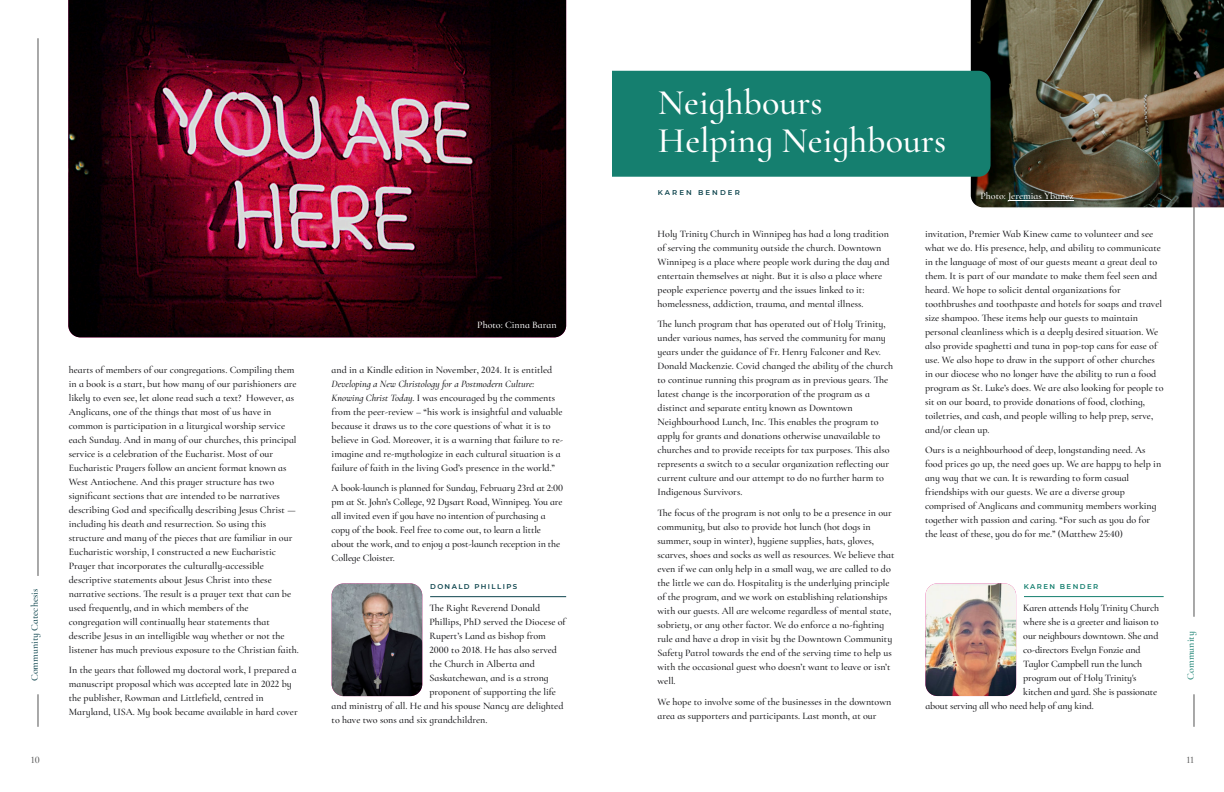
<style>
.page{position:relative;width:1224px;height:792px;background:#fff}
.page>*{position:absolute;margin:0;border:0;box-sizing:border-box;transform-origin:0 0}
.t1{font:500 36px/38px "Cormorant Infant";color:#fff}
.t2{font:500 10px/14px "Cormorant Infant";color:#131316}
.t3{font:500 10px "Cormorant Infant";color:#fff}
.t4{font:500 10px "Cormorant Infant";color:#0d444d}
.t5{font:500 10px "Cormorant Infant";color:#157f6f}
.t6{font:500 10px "Cormorant Infant";color:#535353}
.t7{font:600 7px "Montserrat";letter-spacing:.2em;color:#0d444d}
.t8{font:600 7px "Montserrat";letter-spacing:.3em;color:#0d444d}
.t9{font:600 7px "Montserrat";letter-spacing:.2em;color:#157f6f}
.s1{font-style:italic}
</style>
<div class="page">
<hr style="left:38px;top:38px;width:1px;height:538px;background:#535353">
<hr style="left:38px;top:694px;width:1px;height:33px;background:#535353">
<hr style="left:1024px;top:596px;width:140px;height:1px;background:#157f6f">
<img style="left:925px;top:583px;width:91px;height:113px;border-radius:12px">
<hr style="left:1194px;top:38px;width:1px;height:579px;background:#535353">
<hr style="left:1194px;top:694px;width:1px;height:33px;background:#535353">
<img style="left:971px;top:0;width:253px;height:207px">
<hr style="left:1008px;top:200px;width:66px;height:1px;background:#fff">
<div style="left:612px;top:71px;width:379px;height:106px;background:#157f6f"></div>
<hr style="left:430px;top:596px;width:136px;height:1px;background:#0d444d">
<img style="left:332px;top:583px;width:90px;height:113px;border-radius:12px">
<img style="left:68px;top:0;width:498px;height:337px">
<p class="t4" style="left:29px;top:681px;width:94px;rotate:-90deg">Community Catechesis</p>
<p class="t6" style="left:31px;top:754px;width:10px">10</p>
<p class="t2" style="left:69px;top:362px;width:232px">hearts of members of our congregations. Compiling them in a book is a start, but how many of our parishioners are likely to even see, let alone read such a text? However, as Anglicans, one of the things that most of us have in common is participation in a liturgical worship service each Sunday. And in many of our churches, this principal service is a celebration of the Eucharist. Most of our Eucharistic Prayers follow an ancient format known as West Antiochene. And this prayer structure has two significant sections that are intended to be narratives describing God and specifically describing Jesus Christ — including his death and resurrection. So using this structure and many of the pieces that are familiar in our Eucharistic worship, I constructed a new Eucharistic Prayer that incorporates the culturally-accessible descriptive statements about Jesus Christ into these narrative sections. The result is a prayer text that can be used frequently, and in which members of the congregation will continually hear statements that describe Jesus in an intelligible way whether or not the listener has much previous exposure to the Christian faith.</p>
<p class="t2" style="left:69px;top:663px;width:230px">In the years that followed my doctoral work, I prepared a manuscript proposal which was accepted late in 2022 by the publisher, Rowman and Littlefield, centred in Maryland, USA. My book became available in hard cover</p>
<p class="t3" style="left:477px;top:319px;width:81px">Photo: Cinna Baran</p>
<p class="t2" style="left:332px;top:362px;width:222px">and in a Kindle edition in November, 2024. It is entitled</p>
<p class="t2" style="left:332px;top:376px;width:233px"><span class="s1">Developing a New Christology for a Postmodern Culture:<br>Knowing Christ Today</span>. I was encouraged by the comments from the peer-review – “his work is insightful and valuable because it draws us to the core questions of what it is to believe in God. Moreover, it is a warning that failure to re&shy;imagine and re-mythologize in each cultural situation is a failure of faith in the living God’s presence in the world.”</p>
<p class="t2" style="left:332px;top:481px;width:233px">A book-launch is planned for Sunday, February 23rd at 2:00 pm at St. John’s College, 92 Dysart Road, Winnipeg. You are all invited even if you have no intention of purchasing a copy of the book. Feel free to come out, to learn a little about the work, and to enjoy a post-launch reception in the College Cloister.</p>
<p class="t7" style="left:430px;top:582px;width:89px">DONALD PHILLIPS</p>
<p class="t2" style="left:429px;top:601px;width:112px">The Right Reverend Donald</p>
<p class="t2" style="left:429px;top:615px;width:138px">Phillips, PhD served the Diocese of</p>
<p class="t2" style="left:429px;top:629px;width:118px">Rupert’s Land as bishop from</p>
<p class="t2" style="left:429px;top:643px;width:129px">2000 to 2018. He has also served</p>
<p class="t2" style="left:429px;top:657px;width:107px">the Church in Alberta and</p>
<p class="t2" style="left:429px;top:671px;width:121px">Saskatchewan, and is a strong</p>
<p class="t2" style="left:429px;top:685px;width:128px">proponent of supporting the life</p>
<p class="t2" style="left:332px;top:699px;width:233px">and ministry of all. He and his spouse Nancy are delighted</p>
<p class="t2" style="left:332px;top:713px;width:157px">to have two sons and six grandchildren.</p>
<h1 class="t1" style="left:658px;top:84px;width:290px">Neighbours<br>Helping Neighbours</h1>
<p class="t8" style="left:658px;top:188px;width:83px">KAREN BENDER</p>
<p class="t2" style="left:658px;top:227px;width:234px">Holy Trinity Church in Winnipeg has had a long tradition of serving the community outside the church. Downtown Winnipeg is a place where people work during the day and entertain themselves at night. But it is also a place where people experience poverty and the issues linked to it: homelessness, addiction, trauma, and mental illness.</p>
<p class="t2" style="left:658px;top:317px;width:237px">The lunch program that has operated out of Holy Trinity, under various names, has served the community for many years under the guidance of Fr. Henry Falconer and Rev.<br>Donald Mackenzie. Covid changed the ability of the church to continue running this program as in previous years. The latest change is the incorporation of the program as a distinct and separate entity known as Downtown Neighbourhood Lunch, Inc. This enables the program to apply for grants and donations otherwise unavailable to churches and to provide receipts for tax purposes. This also represents a switch to a secular organization reflecting our current culture and our attempt to do no further harm to Indigenous Survivors.</p>
<p class="t2" style="left:658px;top:506px;width:239px">The focus of the program is not only to be a presence in our community, but also to provide hot lunch (hot dogs in summer, soup in winter), hygiene supplies, hats, gloves, scarves, shoes and socks as well as resources. We believe that even if we can only help in a small way, we are called to do the little we can do. Hospitality is the underlying principle of the program, and we work on establishing relationships with our guests. All are welcome regardless of mental state, sobriety, or any other factor. We do enforce a no-fighting rule and have a drop in visit by the Downtown Community Safety Patrol towards the end of the serving time to help us with the occasional guest who doesn’t want to leave or isn’t well.</p>
<p class="t2" style="left:658px;top:695px;width:235px">We hope to involve some of the businesses in the downtown area as supporters and participants. Last month, at our</p>
<p class="t3" style="left:980px;top:190px;width:95px">Photo: Jeremias Ybañez</p>
<p class="t2" style="left:925px;top:227px;width:240px">invitation, Premier Wab Kinew came to volunteer and see what we do. His presence, help, and ability to communicate in the language of most of our guests meant a great deal to them. It is part of our mandate to make them feel seen and heard. We hope to solicit dental organizations for toothbrushes and toothpaste and hotels for soaps and travel size shampoo. These items help our guests to maintain personal cleanliness which is a deeply desired situation. We also provide spaghetti and tuna in pop-top cans for ease of use. We also hope to draw in the support of other churches in our diocese who no longer have the ability to run a food program as St. Luke’s does. We are also looking for people to sit on our board, to provide donations of food, clothing, toiletries, and cash, and people willing to help prep, serve, and/or clean up.</p>
<p class="t2" style="left:925px;top:443px;width:238px">Ours is a neighbourhood of deep, longstanding need. As food prices go up, the need goes up. We are happy to help in any way that we can. It is rewarding to form casual friendships with our guests. We are a diverse group comprised of Anglicans and community members working together with passion and caring. “For such as you do for the least of these, you do for me.” (Matthew 25:40)</p>
<p class="t9" style="left:1024px;top:582px;width:76px">KAREN BENDER</p>
<p class="t2" style="left:1023px;top:601px;width:137px">Karen attends Holy Trinity Church</p>
<p class="t2" style="left:1023px;top:615px;width:137px">where she is a greeter and liaison to</p>
<p class="t2" style="left:1023px;top:629px;width:137px">our neighbours downtown. She and</p>
<p class="t2" style="left:1023px;top:643px;width:119px">co-directors Evelyn Fonzie and</p>
<p class="t2" style="left:1023px;top:657px;width:120px">Taylor Campbell run the lunch</p>
<p class="t2" style="left:1023px;top:671px;width:115px">program out of Holy Trinity's</p>
<p class="t2" style="left:1023px;top:685px;width:135px">kitchen and yard. She is passionate</p>
<p class="t2" style="left:925px;top:699px;width:170px">about serving all who need help of any kind.</p>
<p class="t5" style="left:1185px;top:680px;width:50px;rotate:-90deg">Community</p>
<p class="t6" style="left:1186px;top:754px;width:9px">11</p>
</div>
